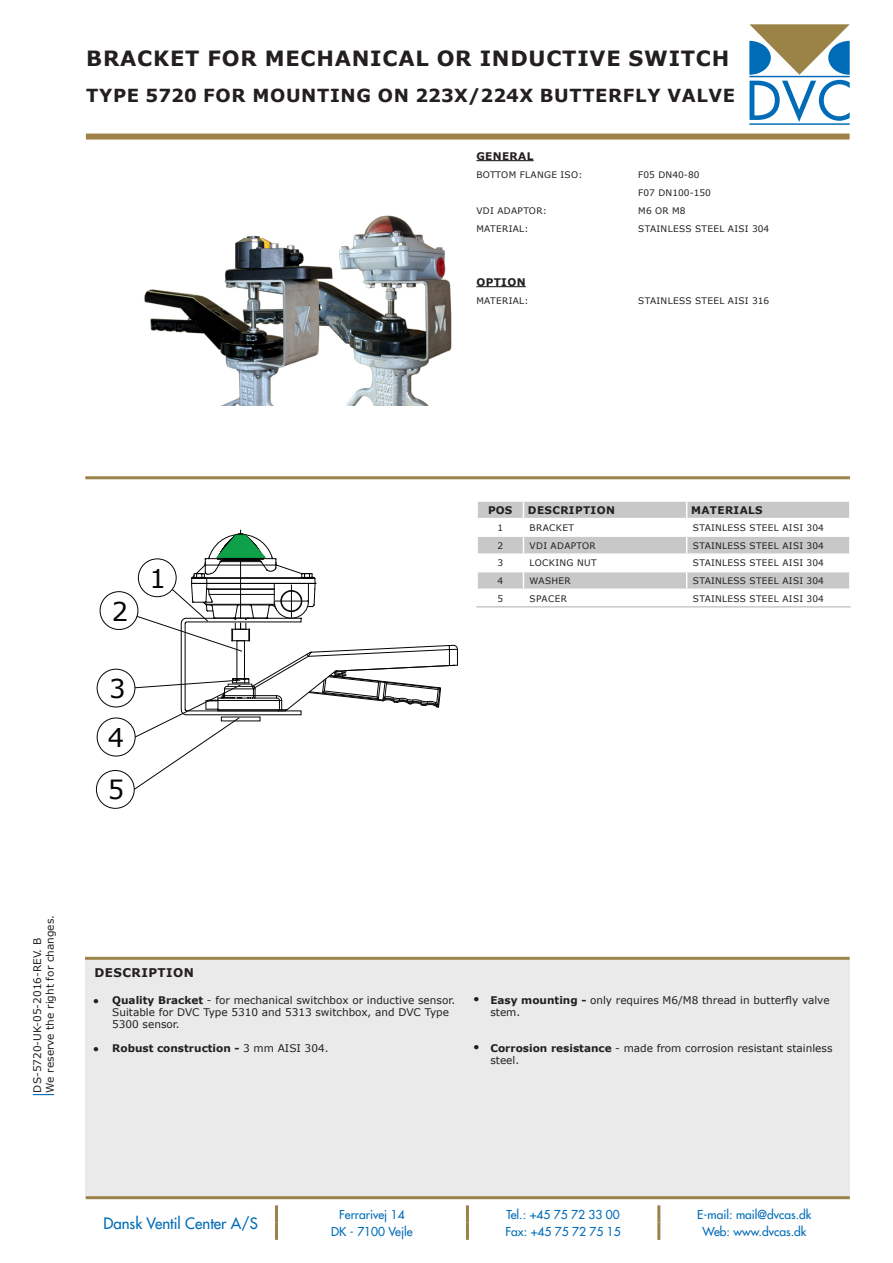
<style>
.page{position:relative;width:893px;height:1263px;background:#fff}
.page>*{position:absolute;margin:0;border:0;box-sizing:border-box;transform-origin:0 0}
.t1{font:25.95px/49.1px "Verdana";color:#050504}
.Datablad_A_overskrif{font:700 21px "Verdana";letter-spacing:.035em;color:#231f20}
.Datablad_A_overskrif-2{font:700 18px "Verdana";letter-spacing:.035em;color:#231f20}
.t2{font:15.3px "Futura LT";color:#006cb7}
.t3{font:12px "Futura LT";color:#006cb7}
.Datablad_H_Beskrivel{font:700 12px "Verdana";letter-spacing:.035em;color:#231f20}
.Datablad_I_Beskrivel{font:12px "Verdana";color:#231f20}
.Datablad_I_Beskrivel-2{font:10.5px/12px "Verdana";color:#231f20}
.Datablad_N_Bundtekst{font:10.5px "Verdana";color:#231f20}
.Datablad_I_Beskrivel-3{font:700 10.5px "Verdana";letter-spacing:.015em;color:#231f20}
.Datablad_I_Beskrivel-4{font:700 10.5px "Verdana";letter-spacing:.035em;color:#231f20}
.Datablad_C_Rubrikove{font:700 10.5px "Verdana";letter-spacing:.035em;color:#231f20}
.Datablad_G_Tabelteks{font:9px "Verdana";letter-spacing:.035em;color:#231f20}
.Datablad_D_Rubriktek{font:9px "Verdana";letter-spacing:.035em;color:#231f20}
.Datablad_D_Rubriktek-2{font:9px "Verdana";color:#231f20}
.Datablad_D_Rubriktek-3{font:9px "Verdana";letter-spacing:.01em;color:#231f20}
.s1{font-weight:700}
.s2{font-weight:400}
</style>
<div class="page">
<hr style="left:275px;top:1205px;width:3px;height:17px;background:#9a8348">
<hr style="left:466px;top:1205px;width:3px;height:17px;background:#9a8348">
<hr style="left:657px;top:1205px;width:3px;height:17px;background:#9a8348">
<hr style="left:275px;top:1222px;width:3px;height:18px;background:#9a8348">
<hr style="left:466px;top:1222px;width:3px;height:18px;background:#9a8348">
<hr style="left:657px;top:1222px;width:3px;height:18px;background:#9a8348">
<svg style="left:33px;top:1094px;width:21px;height:1px"></svg>
<div style="left:85px;top:960px;width:765px;height:236px;background:#eaeaea"></div>
<div style="left:86px;top:134px;width:764px;height:6px;background:#9f824a"></div>
<hr style="left:85px;top:476px;width:765px;height:3px;background:#9a8348">
<hr style="left:85px;top:957px;width:765px;height:3px;background:#9a8348">
<hr style="left:86px;top:1196px;width:764px;height:3px;background:#9a8348">
<svg style="left:749px;top:24px;width:101px;height:98px"></svg>
<hr style="left:749px;top:123px;width:101px;height:2px;background:#006cb7">
<hr style="left:240px;top:530px;width:1px;height:88px;background:#050504">
<div style="left:100px;top:591px;width:38px;height:39px;border:1px solid #050504;border-radius:50%"></div>
<div style="left:97px;top:669px;width:38px;height:38px;border:1px solid #050504;border-radius:50%"></div>
<div style="left:97px;top:717px;width:39px;height:39px;border:1px solid #050504;border-radius:50%"></div>
<div style="left:96px;top:770px;width:39px;height:39px;border:1px solid #050504;border-radius:50%"></div>
<svg style="left:133px;top:533px;width:325px;height:257px"></svg>
<img style="left:144px;top:215px;width:308px;height:191px">
<hr style="left:476px;top:160px;width:58px;height:1px;background:#231f20">
<hr style="left:476px;top:286px;width:50px;height:1px;background:#231f20">
<svg style="left:477px;top:501px;width:373px;height:88px"></svg>
<hr style="left:476px;top:606px;width:47px;height:2px;background:#c8c8c8">
<hr style="left:523px;top:606px;width:164px;height:2px;background:#c8c8c8">
<hr style="left:687px;top:606px;width:164px;height:2px;background:#c8c8c8">
<p class="Datablad_A_overskrif" style="left:86px;top:43px;width:645px">BRACKET FOR MECHANICAL OR INDUCTIVE SWITCH</p>
<p class="Datablad_A_overskrif-2" style="left:86px;top:82px;width:650px">TYPE 5720 FOR MOUNTING ON 223X/224X BUTTERFLY VALVE</p>
<p class="Datablad_C_Rubrikove" style="left:476px;top:149px;width:59px">GENERAL</p>
<p class="Datablad_D_Rubriktek" style="left:476px;top:168px;width:108px">BOTTOM FLANGE ISO:</p>
<p class="Datablad_D_Rubriktek-3" style="left:638px;top:168px;width:63px">F05 DN40-80</p>
<p class="Datablad_D_Rubriktek-2" style="left:638px;top:186px;width:74px">F07 DN100-150</p>
<p class="Datablad_D_Rubriktek" style="left:476px;top:204px;width:72px">VDI ADAPTOR:</p>
<p class="Datablad_D_Rubriktek" style="left:638px;top:204px;width:49px">M6 OR M8</p>
<p class="Datablad_D_Rubriktek" style="left:476px;top:222px;width:54px">MATERIAL:</p>
<p class="Datablad_D_Rubriktek" style="left:638px;top:222px;width:132px">STAINLESS STEEL AISI 304</p>
<p class="Datablad_C_Rubrikove" style="left:476px;top:275px;width:51px">OPTION</p>
<p class="Datablad_D_Rubriktek" style="left:476px;top:294px;width:54px">MATERIAL:</p>
<p class="Datablad_D_Rubriktek" style="left:638px;top:294px;width:132px">STAINLESS STEEL AISI 316</p>
<p class="t1" style="left:112px;top:587px;width:18px">2</p>
<p class="t1" style="left:108px;top:664px;width:19px">3<br>4</p>
<p class="t1" style="left:108px;top:765px;width:18px">5</p>
<p class="t1" style="left:149px;top:553px;width:18px">1</p>
<p class="Datablad_I_Beskrivel-3" style="left:488px;top:503px;width:26px">POS</p>
<p class="Datablad_I_Beskrivel-4" style="left:528px;top:503px;width:88px">DESCRIPTION</p>
<p class="Datablad_I_Beskrivel-4" style="left:691px;top:503px;width:73px">MATERIALS</p>
<p class="Datablad_G_Tabelteks" style="left:497px;top:521px;width:7px">1</p>
<p class="Datablad_G_Tabelteks" style="left:530px;top:521px;width:46px">BRACKET</p>
<p class="Datablad_G_Tabelteks" style="left:693px;top:521px;width:132px">STAINLESS STEEL AISI 304</p>
<p class="Datablad_G_Tabelteks" style="left:497px;top:539px;width:7px">2</p>
<p class="Datablad_G_Tabelteks" style="left:530px;top:539px;width:68px">VDI ADAPTOR</p>
<p class="Datablad_G_Tabelteks" style="left:693px;top:539px;width:132px">STAINLESS STEEL AISI 304</p>
<p class="Datablad_G_Tabelteks" style="left:497px;top:557px;width:7px">3</p>
<p class="Datablad_G_Tabelteks" style="left:530px;top:557px;width:68px">LOCKING NUT</p>
<p class="Datablad_G_Tabelteks" style="left:693px;top:557px;width:132px">STAINLESS STEEL AISI 304</p>
<p class="Datablad_G_Tabelteks" style="left:497px;top:574px;width:7px">4</p>
<p class="Datablad_G_Tabelteks" style="left:530px;top:574px;width:43px">WASHER</p>
<p class="Datablad_G_Tabelteks" style="left:693px;top:574px;width:132px">STAINLESS STEEL AISI 304</p>
<p class="Datablad_G_Tabelteks" style="left:497px;top:592px;width:7px">5</p>
<p class="Datablad_G_Tabelteks" style="left:530px;top:592px;width:39px">SPACER</p>
<p class="Datablad_G_Tabelteks" style="left:693px;top:592px;width:132px">STAINLESS STEEL AISI 304</p>
<p class="Datablad_N_Bundtekst" style="left:43px;top:1092px;width:179px;rotate:-90deg">We reserve the right for changes.</p>
<p class="Datablad_N_Bundtekst" style="left:30px;top:1092px;width:156px;rotate:-90deg">DS-5720-UK-05-2016-REV. B</p>
<p class="Datablad_H_Beskrivel" style="left:95px;top:964px;width:101px">DESCRIPTION</p>
<p class="Datablad_I_Beskrivel-2" style="left:112px;top:994px;width:344px"><span class="s1">Quality Bracket</span> - for mechanical switchbox or inductive sensor.<br>Suitable for DVC Type 5310 and 5313 switchbox, and DVC Type<br>5300 sensor.</p>
<p class="Datablad_I_Beskrivel-3" style="left:112px;top:1040px;width:218px">Robust construction - <span class="s2">3 mm AISI 304.</span></p>
<p class="Datablad_I_Beskrivel" style="left:93px;top:992px;width:8px">•</p>
<p class="Datablad_I_Beskrivel" style="left:93px;top:1040px;width:8px">•</p>
<p class="Datablad_I_Beskrivel" style="left:473px;top:991px;width:8px">•</p>
<p class="Datablad_I_Beskrivel" style="left:473px;top:1039px;width:8px">•</p>
<p class="Datablad_I_Beskrivel-2" style="left:490px;top:994px;width:341px"><span class="s1">Easy mounting -</span> only requires M6/M8 thread in butterfly valve stem.</p>
<p class="Datablad_I_Beskrivel-2" style="left:490px;top:1042px;width:344px"><span class="s1">Corrosion resistance</span> - made from corrosion resistant stainless steel.</p>
<h3 class="t2" style="left:103px;top:1213px;width:156px">Dansk Ventil Center A/S</h3>
<p class="t3" style="left:339px;top:1207px;width:67px">Ferrarivej 14</p>
<p class="t3" style="left:506px;top:1207px;width:115px">Tel.: +45 75 72 33 00</p>
<p class="t3" style="left:697px;top:1207px;width:116px">E-mail: mail@dvcas.dk</p>
<p class="t3" style="left:331px;top:1224px;width:83px">DK - 7100 Vejle</p>
<p class="t3" style="left:505px;top:1224px;width:117px">Fax: +45 75 72 75 15</p>
<p class="t3" style="left:702px;top:1224px;width:105px">Web: www.dvcas.dk</p>
</div>
